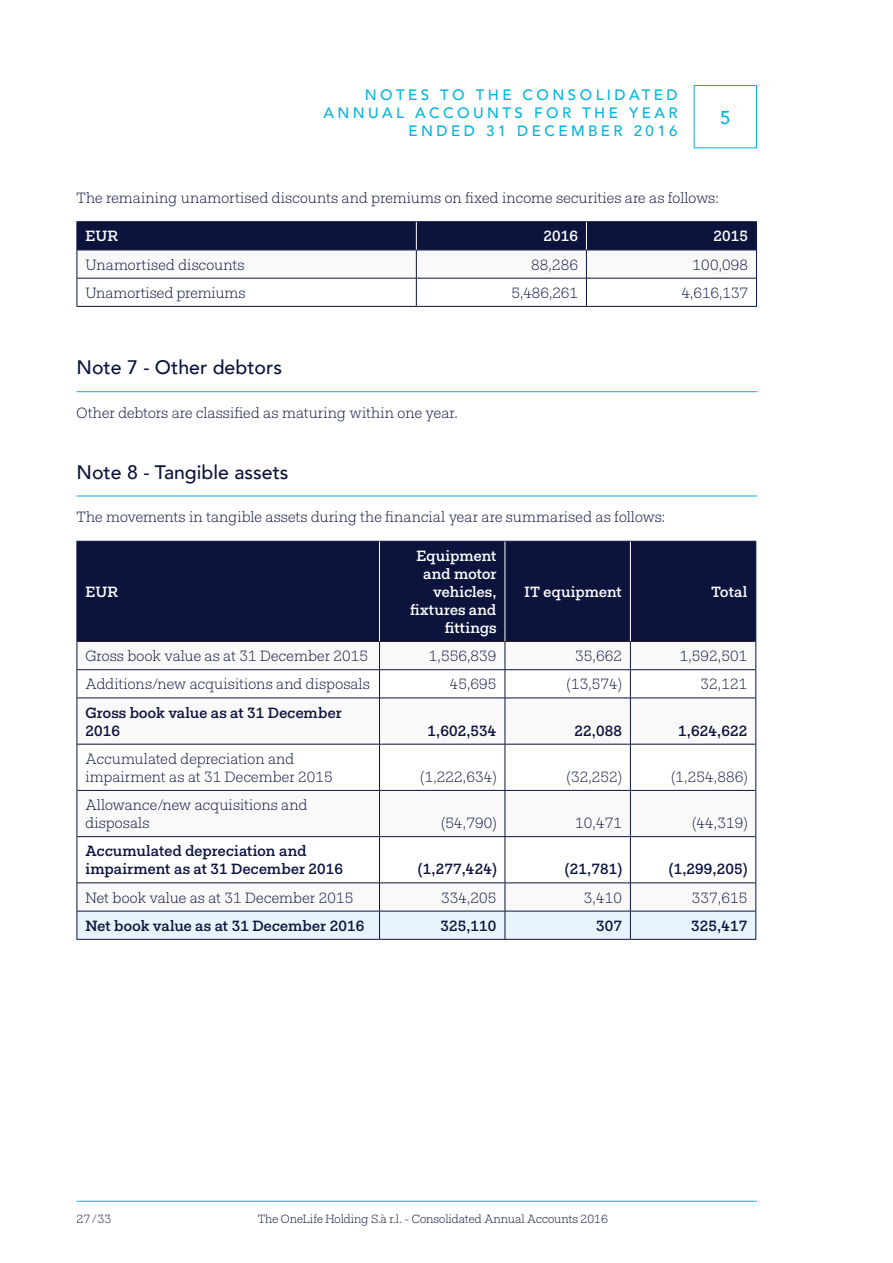
<style>
.page{position:relative;width:893px;height:1263px;background:#fff}
.page>*{position:absolute;margin:0;border:0;box-sizing:border-box;transform-origin:0 0}
.TITLE_1{font:500 19.5px "Avenir";color:#0c143e}
.t1{font:500 18.6px "Avenir";color:#00b4e0}
.Body{font:300 15px/18px "Fakt Slab Pro";letter-spacing:.01em;color:#0c143e}
.BODY_COPY{font:300 15px "Fakt Slab Pro";letter-spacing:.005em;color:#0c143e}
.Body-2{font:500 15px/18px "Fakt Slab Pro";letter-spacing:.01em;color:#0c143e}
.Titre_3{font:500 15px/18px "Fakt Slab Pro";letter-spacing:.01em;color:#fff;text-align:right}
.Titre_3-2{font:300 15px "Fakt Slab Pro";color:#0c143e}
.Titre{font:500 15px/18px "Avenir";letter-spacing:.23em;color:#00b4e0;text-align:right}
.t2{font:300 12px "Fakt Slab Pro";color:#0c143e}
</style>
<div class="page">
<hr style="left:77px;top:1201px;width:680px;height:1px;background:#00b4e0">
<hr style="left:77px;top:391px;width:680px;height:1px;background:#00b4e0">
<hr style="left:77px;top:496px;width:680px;height:1px;background:#00b4e0">
<hr style="left:77px;top:221px;width:339px;height:1px;background:#0c143e">
<hr style="left:416px;top:221px;width:170px;height:1px;background:#0c143e">
<hr style="left:586px;top:221px;width:171px;height:1px;background:#0c143e">
<hr style="left:77px;top:306px;width:339px;height:1px;background:#0c143e">
<hr style="left:416px;top:306px;width:170px;height:1px;background:#0c143e">
<hr style="left:586px;top:306px;width:171px;height:1px;background:#0c143e">
<svg style="left:77px;top:222px;width:680px;height:84px"></svg>
<div style="left:78px;top:542px;width:677px;height:99px;background:#0c143e"></div>
<svg style="left:78px;top:642px;width:677px;height:241px"></svg>
<hr style="left:77px;top:541px;width:302px;height:1px;background:#0c143e">
<hr style="left:77px;top:542px;width:1px;height:99px;background:#0c143e">
<hr style="left:379px;top:541px;width:126px;height:1px;background:#0c143e">
<hr style="left:505px;top:541px;width:125px;height:1px;background:#0c143e">
<hr style="left:630px;top:541px;width:126px;height:1px;background:#0c143e">
<hr style="left:755px;top:542px;width:1px;height:99px;background:#0c143e">
<hr style="left:77px;top:641px;width:302px;height:1px;background:#231f20">
<hr style="left:379px;top:641px;width:126px;height:1px;background:#231f20">
<hr style="left:505px;top:641px;width:125px;height:1px;background:#231f20">
<hr style="left:630px;top:641px;width:125px;height:1px;background:#231f20">
<svg style="left:77px;top:641px;width:1px;height:57px"></svg>
<svg style="left:755px;top:641px;width:1px;height:57px"></svg>
<hr style="left:77px;top:698px;width:1px;height:46px;background:#0c143e">
<hr style="left:755px;top:698px;width:1px;height:46px;background:#0c143e">
<hr style="left:77px;top:744px;width:1px;height:46px;background:#0c143e">
<hr style="left:755px;top:744px;width:1px;height:46px;background:#0c143e">
<hr style="left:77px;top:790px;width:1px;height:47px;background:#0c143e">
<hr style="left:755px;top:790px;width:1px;height:47px;background:#0c143e">
<hr style="left:77px;top:837px;width:1px;height:46px;background:#0c143e">
<hr style="left:755px;top:837px;width:1px;height:46px;background:#0c143e">
<hr style="left:77px;top:669px;width:302px;height:1px;background:#0c143e">
<hr style="left:379px;top:669px;width:126px;height:1px;background:#0c143e">
<svg style="left:379px;top:642px;width:1px;height:56px"></svg>
<hr style="left:505px;top:669px;width:125px;height:1px;background:#0c143e">
<svg style="left:505px;top:642px;width:1px;height:56px"></svg>
<hr style="left:630px;top:669px;width:125px;height:1px;background:#0c143e">
<svg style="left:630px;top:642px;width:1px;height:56px"></svg>
<hr style="left:77px;top:698px;width:302px;height:1px;background:#0c143e">
<hr style="left:379px;top:698px;width:126px;height:1px;background:#0c143e">
<hr style="left:379px;top:698px;width:1px;height:46px;background:#0c143e">
<hr style="left:505px;top:698px;width:125px;height:1px;background:#0c143e">
<hr style="left:505px;top:698px;width:1px;height:46px;background:#0c143e">
<hr style="left:630px;top:698px;width:125px;height:1px;background:#0c143e">
<hr style="left:630px;top:698px;width:1px;height:46px;background:#0c143e">
<hr style="left:77px;top:744px;width:302px;height:1px;background:#0c143e">
<hr style="left:379px;top:744px;width:126px;height:1px;background:#0c143e">
<hr style="left:379px;top:744px;width:1px;height:46px;background:#0c143e">
<hr style="left:505px;top:744px;width:125px;height:1px;background:#0c143e">
<hr style="left:505px;top:744px;width:1px;height:46px;background:#0c143e">
<hr style="left:630px;top:744px;width:125px;height:1px;background:#0c143e">
<hr style="left:630px;top:744px;width:1px;height:46px;background:#0c143e">
<hr style="left:77px;top:790px;width:302px;height:1px;background:#0c143e">
<hr style="left:379px;top:790px;width:126px;height:1px;background:#0c143e">
<hr style="left:379px;top:791px;width:1px;height:45px;background:#0c143e">
<hr style="left:505px;top:790px;width:125px;height:1px;background:#0c143e">
<hr style="left:505px;top:791px;width:1px;height:45px;background:#0c143e">
<hr style="left:630px;top:790px;width:125px;height:1px;background:#0c143e">
<hr style="left:630px;top:791px;width:1px;height:45px;background:#0c143e">
<hr style="left:77px;top:836px;width:302px;height:1px;background:#0c143e">
<hr style="left:379px;top:836px;width:126px;height:1px;background:#0c143e">
<hr style="left:379px;top:837px;width:1px;height:46px;background:#0c143e">
<hr style="left:505px;top:836px;width:125px;height:1px;background:#0c143e">
<hr style="left:505px;top:837px;width:1px;height:46px;background:#0c143e">
<hr style="left:630px;top:836px;width:125px;height:1px;background:#0c143e">
<hr style="left:630px;top:837px;width:1px;height:46px;background:#0c143e">
<svg style="left:77px;top:883px;width:679px;height:56px"></svg>
<hr style="left:77px;top:939px;width:302px;height:1px;background:#0c143e">
<hr style="left:379px;top:939px;width:126px;height:1px;background:#0c143e">
<hr style="left:505px;top:939px;width:125px;height:1px;background:#0c143e">
<hr style="left:630px;top:939px;width:126px;height:1px;background:#0c143e">
<hr style="left:379px;top:542px;width:1px;height:99px;background:#fff">
<hr style="left:505px;top:542px;width:1px;height:99px;background:#fff">
<hr style="left:630px;top:542px;width:1px;height:99px;background:#fff">
<div style="left:694px;top:85px;width:63px;height:63px;border:1px solid #00b4e0"></div>
<p class="Titre" style="left:323px;top:85px;width:356px">NOTES TO THE CONSOLIDATED<br>ANNUAL ACCOUNTS FOR THE YEAR<br>ENDED 31 DECEMBER 2016</p>
<p class="t1" style="left:720px;top:102px;width:12px">5</p>
<p class="BODY_COPY" style="left:77px;top:187px;width:644px">The remaining unamortised discounts and premiums on fixed income securities are as follows:</p>
<p class="Titre_3" style="left:85px;top:227px;width:34px">EUR</p>
<p class="Titre_3" style="left:543px;top:227px;width:36px">2016</p>
<p class="Titre_3" style="left:713px;top:227px;width:36px">2015</p>
<p class="Titre_3-2" style="left:85px;top:254px;width:161px">Unamortised discounts</p>
<p class="Titre_3-2" style="left:531px;top:254px;width:48px">88,286</p>
<p class="Titre_3-2" style="left:693px;top:254px;width:57px">100,098</p>
<p class="Titre_3-2" style="left:85px;top:283px;width:162px">Unamortised premiums</p>
<p class="Titre_3-2" style="left:512px;top:283px;width:68px">5,486,261</p>
<p class="Titre_3-2" style="left:682px;top:283px;width:68px">4,616,137</p>
<p class="TITLE_1" style="left:77px;top:351px;width:207px">Note 7 - Other debtors</p>
<p class="BODY_COPY" style="left:77px;top:403px;width:383px">Other debtors are classified as maturing within one year.</p>
<p class="TITLE_1" style="left:77px;top:455px;width:214px">Note 8 - Tangible assets</p>
<p class="BODY_COPY" style="left:77px;top:507px;width:590px">The movements in tangible assets during the financial year are summarised as follows:</p>
<p class="Titre_3" style="left:85px;top:583px;width:34px">EUR</p>
<p class="Titre_3" style="left:410px;top:547px;width:88px">Equipment and motor vehicles, fixtures and fittings</p>
<p class="Titre_3" style="left:525px;top:583px;width:99px">IT equipment</p>
<p class="Titre_3" style="left:711px;top:583px;width:38px">Total</p>
<p class="Body" style="left:85px;top:647px;width:284px">Gross book value as at 31 December 2015</p>
<p class="Body" style="left:429px;top:647px;width:69px">1,556,839</p>
<p class="Body" style="left:575px;top:647px;width:48px">35,662</p>
<p class="Body" style="left:680px;top:647px;width:69px">1,592,501</p>
<p class="Body" style="left:85px;top:675px;width:286px">Additions/new acquisitions and disposals</p>
<p class="Body" style="left:450px;top:675px;width:48px">45,695</p>
<p class="Body" style="left:567px;top:675px;width:56px">(13,574)</p>
<p class="Body" style="left:701px;top:675px;width:48px">32,121</p>
<p class="Body-2" style="left:85px;top:703px;width:258px">Gross book value as at 31 December<br>2016</p>
<p class="Body-2" style="left:427px;top:721px;width:71px">1,602,534</p>
<p class="Body-2" style="left:574px;top:721px;width:49px">22,088</p>
<p class="Body-2" style="left:678px;top:721px;width:71px">1,624,622</p>
<p class="Body" style="left:85px;top:750px;width:249px">Accumulated depreciation and impairment as at 31 December 2015</p>
<p class="Body" style="left:85px;top:796px;width:224px">Allowance/new acquisitions and disposals</p>
<p class="Body-2" style="left:85px;top:842px;width:259px">Accumulated depreciation and impairment as at 31 December 2016</p>
<p class="Body" style="left:421px;top:768px;width:77px">(1,222,634)</p>
<p class="Body" style="left:567px;top:768px;width:56px">(32,252)</p>
<p class="Body" style="left:671px;top:768px;width:77px">(1,254,886)</p>
<p class="Body" style="left:441px;top:814px;width:56px">(54,790)</p>
<p class="Body" style="left:575px;top:814px;width:48px">10,471</p>
<p class="Body" style="left:692px;top:814px;width:56px">(44,319)</p>
<p class="Body-2" style="left:418px;top:860px;width:80px">(1,277,424)</p>
<p class="Body-2" style="left:565px;top:860px;width:58px">(21,781)</p>
<p class="Body-2" style="left:669px;top:860px;width:80px">(1,299,205)</p>
<p class="Body" style="left:85px;top:888px;width:269px">Net book value as at 31 December 2015</p>
<p class="Body" style="left:441px;top:888px;width:57px">334,205</p>
<p class="Body" style="left:584px;top:888px;width:40px">3,410</p>
<p class="Body" style="left:692px;top:888px;width:57px">337,615</p>
<p class="Body-2" style="left:85px;top:916px;width:280px">Net book value as at 31 December 2016</p>
<p class="Body-2" style="left:440px;top:916px;width:58px">325,110</p>
<p class="Body-2" style="left:596px;top:916px;width:27px">307</p>
<p class="Body-2" style="left:691px;top:916px;width:58px">325,417</p>
<p class="t2" style="left:77px;top:1211px;width:36px">27 / 33</p>
<p class="t2" style="left:258px;top:1211px;width:352px">The OneLife Holding S.à r.l. - Consolidated Annual Accounts 2016</p>
</div>
